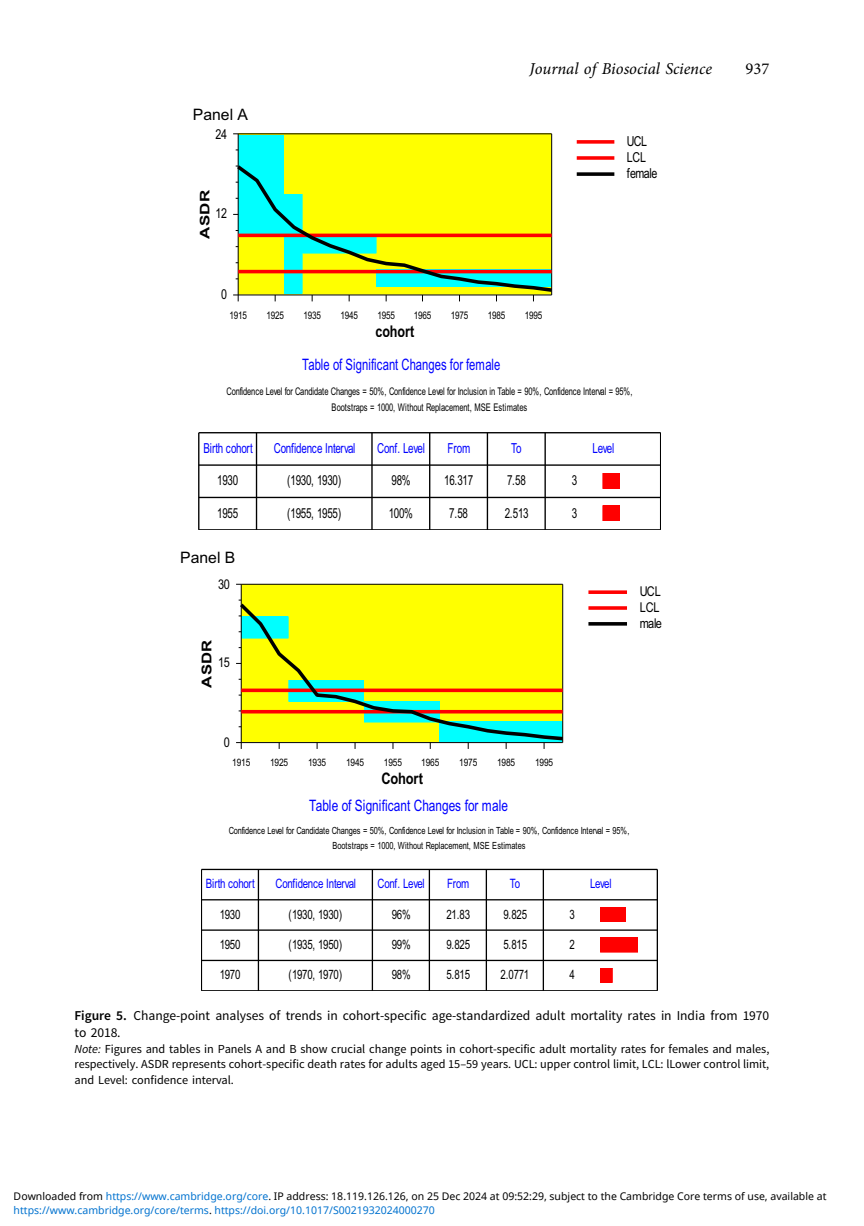
<style>
.page{position:relative;width:864px;height:1226px;background:#fff}
.page>*{position:absolute;margin:0;border:0;box-sizing:border-box;transform-origin:0 0}
.t1{font:16.62px "Adv OT7 d 6 df 7 ab.I";color:#000}
.t2{font:16.62px "Adv OT1 ef 757 c 0";color:#000}
.t3{font:700 16.1px "Arial";letter-spacing:-.01em;color:#000;scale:.78 1}
.t4{font:700 15.92px "Arial";letter-spacing:-.01em;color:#000;scale:.81 1}
.t5{font:15.75px "Arial";color:#00f;scale:.71 1}
.t6{font:15.75px "Arial";color:#00f;scale:.75 1}
.t7{font:15.75px "Arial";color:#000}
.t8{font:13.83px "Arial";letter-spacing:-.03em;color:#000;scale:.71 1}
.t9{font:13.83px "Arial";letter-spacing:-.03em;color:#00f;scale:.71 1}
.t10{font:13.65px/16.1px "Arial";letter-spacing:-.03em;color:#000;scale:.78 1}
.t11{font:13.47px/16.6px "Adv OT0 e 40 dc 65";color:#000}
.t12{font:13.47px/15.8px "Arial";letter-spacing:-.03em;color:#000;scale:.81 1}
.t13{font:700 13.47px "Arial";color:#000;scale:1.23 1}
.t14{font:700 13.12px "Arial";color:#000;scale:1.29 1}
.t15{font:12.95px "Arial";letter-spacing:-.03em;color:#000;scale:.75 1}
.t16{font:12.95px "Arial";letter-spacing:-.03em;color:#00f;scale:.75 1}
.t17{font:12.25px/15.8px "Adv OT0 e 40 dc 65";color:#000;text-align:justify}
.t18{font:10.5px/16.3px "Arial";letter-spacing:-.02em;color:#000;text-align:center;scale:.71 1}
.t19{font:10.5px "Noto Sans";color:#000}
.t20{font:10.5px "Noto Sans";color:#0172cf}
.t21{font:10.5px "Arial";letter-spacing:-.02em;color:#000;scale:.78 1}
.t22{font:10.33px "Arial";letter-spacing:-.02em;color:#000;scale:.81 1}
.t23{font:9.8px/15.2px "Arial";letter-spacing:-.02em;color:#000;text-align:center;scale:.75 1}
.s1{font-family:"Adv OT031 da 8 bf"}
.s2{font-family:"Adv O Tcabc 3928.I"}
.s3{font-style:inherit}
.s4{color:#0172cf}
.s5{color:#000}
</style>
<div class="page">
<svg style="left:236px;top:583px;width:391px;height:166px"></svg>
<hr style="left:201px;top:868px;width:456px;height:2px;background:#000">
<hr style="left:201px;top:899px;width:456px;height:1px;background:#000">
<hr style="left:201px;top:869px;width:1px;height:121px;background:#000">
<hr style="left:258px;top:869px;width:1px;height:121px;background:#000">
<hr style="left:371px;top:869px;width:2px;height:121px;background:#000">
<hr style="left:428px;top:869px;width:2px;height:121px;background:#000">
<hr style="left:485px;top:869px;width:2px;height:121px;background:#000">
<hr style="left:542px;top:869px;width:1px;height:121px;background:#000">
<hr style="left:656px;top:869px;width:1px;height:121px;background:#000">
<div style="left:600px;top:907px;width:25px;height:14px;background:#f00"></div>
<hr style="left:201px;top:929px;width:456px;height:1px;background:#000">
<div style="left:600px;top:937px;width:37px;height:15px;background:#f00"></div>
<hr style="left:201px;top:959px;width:456px;height:2px;background:#000">
<div style="left:600px;top:967px;width:12px;height:15px;background:#f00"></div>
<div style="left:600px;top:967px;width:12px;height:15px;border:1px solid #f00"></div>
<hr style="left:201px;top:990px;width:456px;height:1px;background:#000">
<svg style="left:233px;top:133px;width:382px;height:169px"></svg>
<hr style="left:199px;top:432px;width:461px;height:1px;background:#000">
<hr style="left:199px;top:464px;width:461px;height:2px;background:#000">
<hr style="left:199px;top:432px;width:1px;height:98px;background:#000">
<hr style="left:256px;top:432px;width:1px;height:98px;background:#000">
<hr style="left:371px;top:432px;width:1px;height:98px;background:#000">
<hr style="left:429px;top:432px;width:1px;height:98px;background:#000">
<hr style="left:486px;top:432px;width:2px;height:98px;background:#000">
<hr style="left:544px;top:432px;width:1px;height:98px;background:#000">
<hr style="left:659px;top:432px;width:1px;height:98px;background:#000">
<div style="left:602px;top:473px;width:17px;height:15px;background:#f00"></div>
<div style="left:602px;top:473px;width:17px;height:15px;border:1px solid #f00"></div>
<hr style="left:199px;top:496px;width:461px;height:2px;background:#000">
<div style="left:602px;top:505px;width:17px;height:16px;background:#f00"></div>
<div style="left:602px;top:505px;width:17px;height:16px;border:1px solid #f00"></div>
<hr style="left:199px;top:529px;width:461px;height:1px;background:#000">
<p class="t7" style="left:193px;top:109px;width:57px">Panel A</p>
<p class="t10" style="left:215px;top:127px;width:16px">24</p>
<p class="t14" style="left:197px;top:239px;width:40px;rotate:-90deg">ASDR</p>
<p class="t10" style="left:215px;top:207px;width:16px">12</p>
<p class="t10" style="left:221px;top:287px;width:9px">0</p>
<h1 class="t1" style="left:529px;top:63px;width:184px">Journal of Biosocial Science</h1>
<h1 class="t2" style="left:745px;top:63px;width:25px">937</h1>
<p class="t10" style="left:626px;top:134px;width:40px">UCL<br>LCL female</p>
<p class="t21" style="left:229px;top:311px;width:24px">1915</p>
<p class="t21" style="left:266px;top:311px;width:24px">1925</p>
<p class="t21" style="left:303px;top:311px;width:24px">1935</p>
<p class="t21" style="left:340px;top:311px;width:24px">1945</p>
<p class="t21" style="left:377px;top:311px;width:24px">1955</p>
<p class="t21" style="left:413px;top:311px;width:24px">1965</p>
<p class="t21" style="left:450px;top:311px;width:24px">1975</p>
<p class="t21" style="left:487px;top:311px;width:24px">1985</p>
<p class="t21" style="left:524px;top:311px;width:24px">1995</p>
<h2 class="t3" style="left:375px;top:322px;width:51px">cohort</h2>
<p class="t5" style="left:302px;top:359px;width:281px">Table of Significant Changes for female</p>
<p class="t18" style="left:226px;top:384px;width:573px">Confidence Level for Candidate Changes = 50%, Confidence Level for Inclusion in Table = 90%, Confidence Interval = 95%,<br>Bootstraps = 1000, Without Replacement, MSE Estimates</p>
<p class="t9" style="left:203px;top:443px;width:71px">Birth cohort</p>
<p class="t9" style="left:274px;top:443px;width:116px">Confidence Interval</p>
<p class="t9" style="left:377px;top:443px;width:69px">Conf. Level</p>
<p class="t9" style="left:447px;top:443px;width:33px">From</p>
<p class="t9" style="left:511px;top:443px;width:17px">To</p>
<p class="t9" style="left:592px;top:443px;width:32px">Level</p>
<p class="t8" style="left:217px;top:475px;width:31px">1930</p>
<p class="t8" style="left:287px;top:475px;width:77px">(1930, 1930)</p>
<p class="t8" style="left:391px;top:475px;width:28px">98%</p>
<p class="t8" style="left:444px;top:475px;width:42px">16.317</p>
<p class="t8" style="left:507px;top:475px;width:28px">7.58</p>
<p class="t8" style="left:571px;top:475px;width:9px">3</p>
<p class="t8" style="left:217px;top:508px;width:31px">1955</p>
<p class="t8" style="left:287px;top:508px;width:77px">(1955, 1955)</p>
<p class="t8" style="left:388px;top:508px;width:36px">100%</p>
<p class="t8" style="left:449px;top:508px;width:28px">7.58</p>
<p class="t8" style="left:504px;top:508px;width:35px">2.513</p>
<p class="t8" style="left:571px;top:508px;width:9px">3</p>
<p class="t7" style="left:180px;top:551px;width:57px">Panel B</p>
<p class="t12" style="left:218px;top:577px;width:16px">30</p>
<p class="t13" style="left:199px;top:688px;width:41px;rotate:-90deg">ASDR</p>
<p class="t12" style="left:218px;top:656px;width:16px">15</p>
<p class="t12" style="left:639px;top:585px;width:29px">UCL<br>LCL male</p>
<p class="t12" style="left:224px;top:735px;width:9px">0</p>
<p class="t22" style="left:232px;top:759px;width:24px">1915</p>
<p class="t22" style="left:270px;top:759px;width:24px">1925</p>
<p class="t22" style="left:308px;top:759px;width:24px">1935</p>
<p class="t22" style="left:346px;top:759px;width:24px">1945</p>
<p class="t22" style="left:384px;top:759px;width:24px">1955</p>
<p class="t22" style="left:421px;top:759px;width:24px">1965</p>
<p class="t22" style="left:459px;top:759px;width:24px">1975</p>
<p class="t22" style="left:497px;top:759px;width:24px">1985</p>
<p class="t22" style="left:535px;top:759px;width:24px">1995</p>
<h3 class="t4" style="left:381px;top:768px;width:53px">Cohort</h3>
<p class="t6" style="left:309px;top:799px;width:267px">Table of Significant Changes for male</p>
<p class="t23" style="left:229px;top:823px;width:535px">Confidence Level for Candidate Changes = 50%, Confidence Level for Inclusion in Table = 90%, Confidence Interval = 95%,<br>Bootstraps = 1000, Without Replacement, MSE Estimates</p>
<p class="t16" style="left:206px;top:879px;width:66px">Birth cohort</p>
<p class="t16" style="left:275px;top:879px;width:109px">Confidence Interval</p>
<p class="t16" style="left:377px;top:879px;width:64px">Conf. Level</p>
<p class="t16" style="left:447px;top:879px;width:31px">From</p>
<p class="t16" style="left:509px;top:879px;width:16px">To</p>
<p class="t16" style="left:590px;top:879px;width:30px">Level</p>
<p class="t15" style="left:219px;top:909px;width:29px">1930</p>
<p class="t15" style="left:288px;top:909px;width:72px">(1930, 1930)</p>
<p class="t15" style="left:391px;top:909px;width:27px">96%</p>
<p class="t15" style="left:446px;top:909px;width:33px">21.83</p>
<p class="t15" style="left:503px;top:909px;width:33px">9.825</p>
<p class="t15" style="left:569px;top:909px;width:9px">3</p>
<p class="t15" style="left:219px;top:939px;width:29px">1950</p>
<p class="t15" style="left:288px;top:939px;width:72px">(1935, 1950)</p>
<p class="t15" style="left:391px;top:939px;width:27px">99%</p>
<p class="t15" style="left:446px;top:939px;width:33px">9.825</p>
<p class="t15" style="left:503px;top:939px;width:33px">5.815</p>
<p class="t15" style="left:569px;top:939px;width:9px">2</p>
<p class="t15" style="left:219px;top:970px;width:29px">1970</p>
<p class="t15" style="left:288px;top:970px;width:72px">(1970, 1970)</p>
<p class="t15" style="left:391px;top:970px;width:27px">98%</p>
<p class="t15" style="left:446px;top:970px;width:33px">5.815</p>
<p class="t15" style="left:500px;top:970px;width:40px">2.0771</p>
<p class="t15" style="left:569px;top:970px;width:9px">4</p>
<p class="t11" style="left:74px;top:1008px;width:696px"><span class="s1">Figure 5.</span> Change-point analyses of trends in cohort-specific age-standardized adult mortality rates in India from 1970 to 2018.</p>
<p class="t17" style="left:74px;top:1041px;width:696px"><span class="s2">Note:</span> Figures and tables in Panels A and B show crucial change points in cohort-specific adult mortality rates for females and males, respectively. ASDR represents cohort-specific death rates for adults aged 15<span class="s3">–</span>59 years. UCL: upper control limit, LCL: lLower control limit, and Level: confidence interval.</p>
<p class="t19" style="left:14px;top:1188px;width:814px">Downloaded from <span class="s4">https://www.cambridge.org/core</span>. IP address: 18.119.126.126, on 25 Dec 2024 at 09:52:29, subject to the Cambridge Core terms of use, available at</p>
<p class="t20" style="left:14px;top:1202px;width:422px">https://www.cambridge.org/core/terms<span class="s5">.</span> https://doi.org/10.1017/S0021932024000270</p>
</div>
